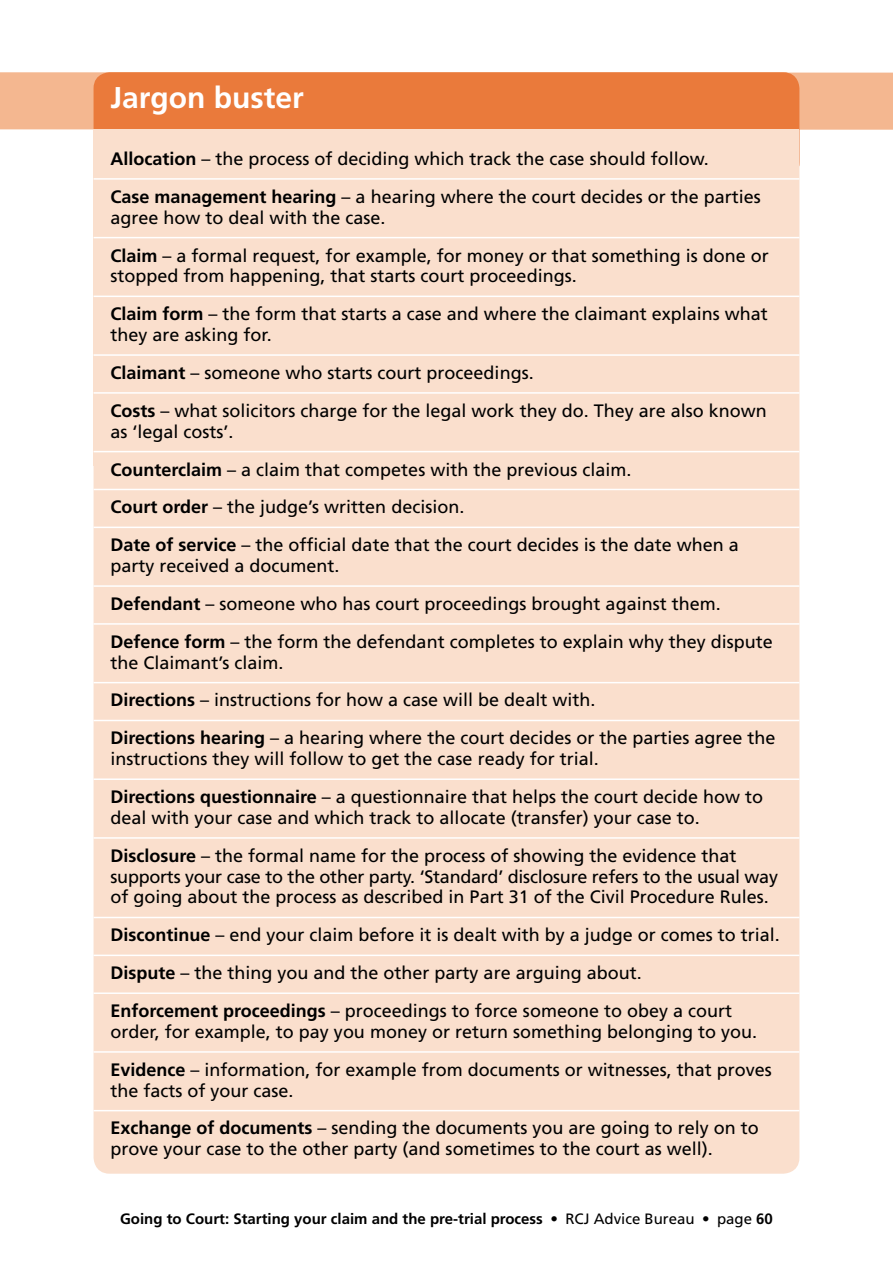
<style>
.page{position:relative;width:893px;height:1263px;background:#fff}
.page>*{position:absolute;margin:0;border:0;box-sizing:border-box;transform-origin:0 0}
.t1{font:700 30px "Frutiger LT Std";color:#fff}
.t2{font:18px/37.8px "Frutiger";color:#000}
.t3{font:700 15px "Frutiger LT Std";color:#000}
.s1{font-family:"Frutiger LT Std";font-weight:700}
.s2{font-family:"Frutiger";font-weight:400}
</style>
<div class="page">
<div style="left:94px;top:72px;width:705px;height:1102px;background:#fadfcd;border-radius:16px"></div>
<div style="left:0;top:72px;width:893px;height:58px;background:#f4b790"></div>
<div style="left:94px;top:72px;width:705px;height:107px;background:#ea7a3b;border-radius:16px"></div>
<div style="left:94px;top:130px;width:705px;height:336px;background:#fadfcd"></div>
<hr style="left:94px;top:178px;width:705px;height:2px;background:#fff">
<hr style="left:94px;top:237px;width:705px;height:1px;background:#fff">
<hr style="left:94px;top:296px;width:705px;height:1px;background:#fff">
<hr style="left:94px;top:354px;width:705px;height:2px;background:#fff">
<hr style="left:94px;top:392px;width:705px;height:2px;background:#fff">
<hr style="left:94px;top:451px;width:705px;height:1px;background:#fff">
<hr style="left:94px;top:489px;width:705px;height:1px;background:#fff">
<hr style="left:94px;top:527px;width:705px;height:1px;background:#fff">
<hr style="left:94px;top:585px;width:705px;height:2px;background:#fff">
<hr style="left:94px;top:623px;width:705px;height:2px;background:#fff">
<hr style="left:94px;top:682px;width:705px;height:1px;background:#fff">
<hr style="left:94px;top:720px;width:705px;height:1px;background:#fff">
<hr style="left:94px;top:778px;width:705px;height:2px;background:#fff">
<hr style="left:94px;top:837px;width:705px;height:2px;background:#fff">
<hr style="left:94px;top:917px;width:705px;height:1px;background:#fff">
<hr style="left:94px;top:954px;width:705px;height:2px;background:#fff">
<hr style="left:94px;top:992px;width:705px;height:2px;background:#fff">
<hr style="left:94px;top:1051px;width:705px;height:2px;background:#fff">
<hr style="left:94px;top:1110px;width:705px;height:1px;background:#fff">
<h1 class="t1" style="left:111px;top:80px;width:195px">Jargon buster</h1>
<p class="t2" style="left:111px;top:140px;width:652px"><span class="s1">Allocation</span> – the process of deciding which track the case should follow.<br><span class="s1">Case management hearing</span> – a hearing where the court decides or the parties</p>
<p class="t2" style="left:111px;top:198px;width:660px">agree how to deal with the case.<br><span class="s1">Claim</span> – a formal request, for example, for money or that something is done or</p>
<p class="t2" style="left:111px;top:257px;width:659px">stopped from happening, that starts court proceedings.<br><span class="s1">Claim form</span> – the form that starts a case and where the claimant explains what</p>
<p class="t2" style="left:111px;top:316px;width:658px">they are asking for.<br><span class="s1">Claimant</span> – someone who starts court proceedings.<br><span class="s1">Costs</span> – what solicitors charge for the legal work they do. They are also known</p>
<p class="t2" style="left:111px;top:412px;width:630px">as ‘legal costs’.<br><span class="s1">Counterclaim</span> – a claim that competes with the previous claim.<br><span class="s1">Court order</span> – the judge’s written decision.<br><span class="s1">Date of service</span> – the official date that the court decides is the date when a</p>
<p class="t2" style="left:111px;top:547px;width:664px">party received a document.<br><span class="s1">Defendant</span> – someone who has court proceedings brought against them.<br><span class="s1">Defence form</span> – the form the defendant completes to explain why they dispute</p>
<p class="t2" style="left:111px;top:643px;width:666px">the Claimant’s claim.<br><span class="s1">Directions</span> – instructions for how a case will be dealt with.<br><span class="s1">Directions hearing</span> – a hearing where the court decides or the parties agree the</p>
<p class="t2" style="left:111px;top:740px;width:654px">instructions they will follow to get the case ready for trial.<br><span class="s1">Directions questionnaire</span> – a questionnaire that helps the court decide how to</p>
<p class="t2" style="left:111px;top:798px;width:627px">deal with your case and which track to allocate (transfer) your case to.<br><span class="s1">Disclosure</span> – the formal name for the process of showing the evidence that</p>
<p class="t2" style="left:111px;top:866px;width:669px;line-height:20.9px">supports your case to the other party. ‘Standard’ disclosure refers to the usual way of going about the process as described in Part 31 of the Civil Procedure Rules.</p>
<p class="t2" style="left:111px;top:916px;width:671px"><span class="s1">Discontinue</span> – end your claim before it is dealt with by a judge or comes to trial.<br><span class="s1">Dispute</span> – the thing you and the other party are arguing about.<br><span class="s1">Enforcement proceedings</span> – proceedings to force someone to obey a court</p>
<p class="t2" style="left:111px;top:1012px;width:663px">order, for example, to pay you money or return something belonging to you.<br><span class="s1">Evidence</span> – information, for example from documents or witnesses, that proves</p>
<p class="t2" style="left:111px;top:1071px;width:650px">the facts of your case.<br><span class="s1">Exchange of documents</span> – sending the documents you are going to rely on to</p>
<p class="t2" style="left:111px;top:1130px;width:604px">prove your case to the other party (and sometimes to the court as well).</p>
<p class="t3" style="left:120px;top:1209px;width:654px">Going to Court: Starting your claim and the pre-trial process <span class="s2">• RCJ Advice Bureau • page</span> 60</p>
</div>
